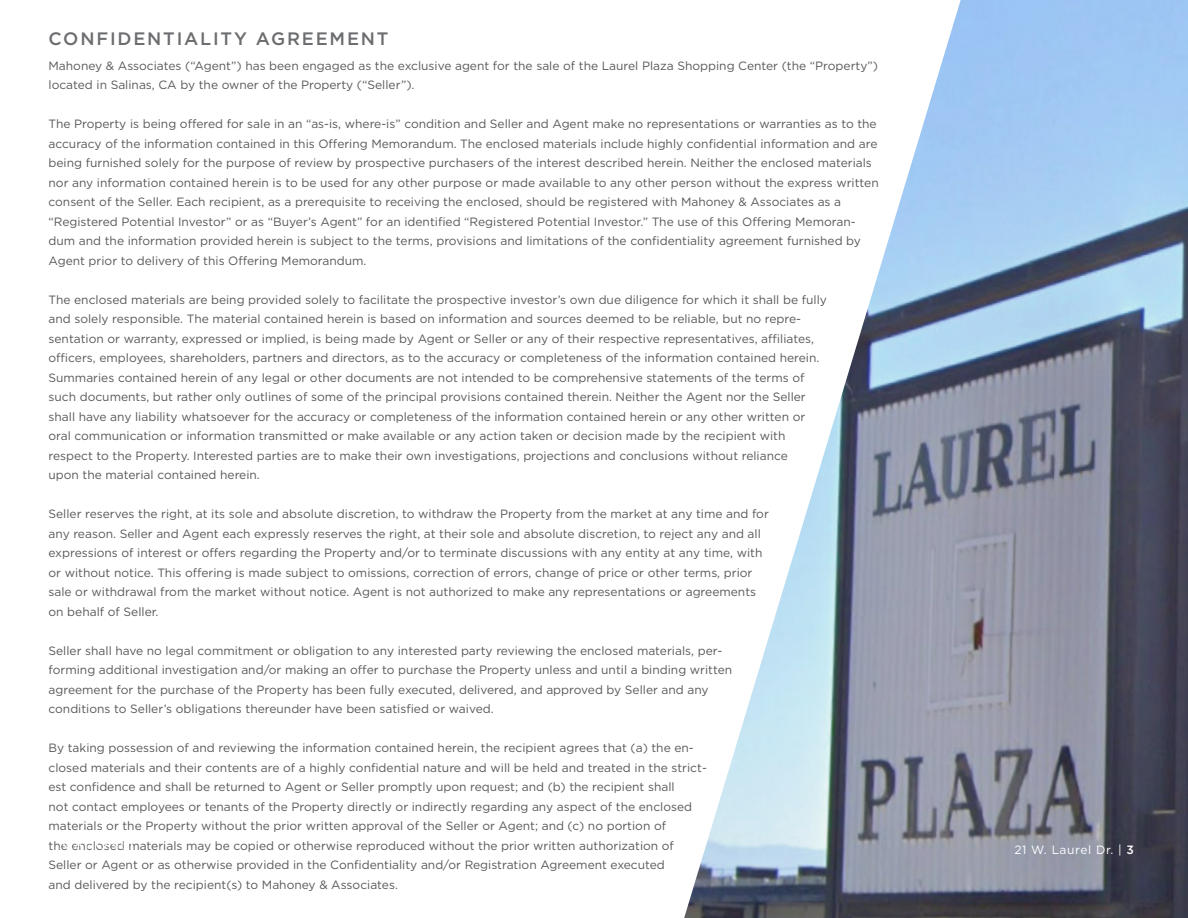
<style>
.page{position:relative;width:1188px;height:918px;background:#fff}
.page>*{position:absolute;margin:0;border:0;box-sizing:border-box;transform-origin:0 0}
.Title{font:500 18px "Gotham";letter-spacing:.1em;color:#6c6d70}
.Title-2{font:12px/19.5px "Gotham";color:#57585a}
.t1{font:12px "Gotham";letter-spacing:.05em;color:#fff}
.s1{font-weight:500}
</style>
<div class="page">
<img style="left:684px;top:0;width:504px;height:918px">
<p class="Title" style="left:49px;top:27px;width:341px">CONFIDENTIALITY AGREEMENT</p>
<p class="Title-2" style="left:49px;top:56px;width:831px">Mahoney &amp; Associates (“Agent”) has been engaged as the exclusive agent for the sale of the Laurel Plaza Shopping Center (the “Property”) located in Salinas, CA by the owner of the Property (“Seller”).</p>
<p class="Title-2" style="left:49px;top:114px;width:832px">The Property is being offered for sale in an “as-is, where-is” condition and Seller and Agent make no representations or warranties as to the accuracy of the information contained in this Offering Memorandum. The enclosed materials include highly confidential information and are being furnished solely for the purpose of review by prospective purchasers of the interest described herein. Neither the enclosed materials nor any information contained herein is to be used for any other purpose or made available to any other person without the express written consent of the Seller. Each recipient, as a prerequisite to receiving the enclosed, should be registered with Mahoney &amp; Associates as a “Registered Potential Investor” or as “Buyer’s Agent” for an identified “Registered Potential Investor.” The use of this Offering Memoran&shy;dum and the information provided herein is subject to the terms, provisions and limitations of the confidentiality agreement furnished by Agent prior to delivery of this Offering Memorandum.</p>
<p class="Title-2" style="left:49px;top:290px;width:780px">The enclosed materials are being provided solely to facilitate the prospective investor’s own due diligence for which it shall be fully and solely responsible. The material contained herein is based on information and sources deemed to be reliable, but no repre&shy;sentation or warranty, expressed or implied, is being made by Agent or Seller or any of their respective representatives, affiliates, officers, employees, shareholders, partners and directors, as to the accuracy or completeness of the information contained herein.<br>Summaries contained herein of any legal or other documents are not intended to be comprehensive statements of the terms of such documents, but rather only outlines of some of the principal provisions contained therein. Neither the Agent nor the Seller shall have any liability whatsoever for the accuracy or completeness of the information contained herein or any other written or oral communication or information transmitted or make available or any action taken or decision made by the recipient with respect to the Property. Interested parties are to make their own investigations, projections and conclusions without reliance<br>upon the material contained herein.</p>
<p class="Title-2" style="left:49px;top:504px;width:722px">Seller reserves the right, at its sole and absolute discretion, to withdraw the Property from the market at any time and for any reason. Seller and Agent each expressly reserves the right, at their sole and absolute discretion, to reject any and all expressions of interest or offers regarding the Property and/or to terminate discussions with any entity at any time, with or without notice. This offering is made subject to omissions, correction of errors, change of price or other terms, prior sale or withdrawal from the market without notice. Agent is not authorized to make any representations or agreements on behalf of Seller.</p>
<p class="Title-2" style="left:49px;top:641px;width:685px">Seller shall have no legal commitment or obligation to any interested party reviewing the enclosed materials, per&shy;forming additional investigation and/or making an offer to purchase the Property unless and until a binding written agreement for the purchase of the Property has been fully executed, delivered, and approved by Seller and any conditions to Seller’s obligations thereunder have been satisfied or waived.</p>
<p class="Title-2" style="left:49px;top:738px;width:660px">By taking possession of and reviewing the information contained herein, the recipient agrees that (a) the en&shy;closed materials and their contents are of a highly confidential nature and will be held and treated in the strict&shy;est confidence and shall be returned to Agent or Seller promptly upon request; and (b) the recipient shall<br>not contact employees or tenants of the Property directly or indirectly regarding any aspect of the enclosed materials or the Property without the prior written approval of the Seller or Agent; and (c) no portion of<br>the enclosed materials may be copied or otherwise reproduced without the prior written authorization of Seller or Agent or as otherwise provided in the Confidentiality and/or Registration Agreement executed<br>and delivered by the recipient(s) to Mahoney &amp; Associates.</p>
<p class="t1" style="left:1014px;top:842px;width:121px">21 W. Laurel Dr. | <span class="s1">3</span></p>
</div>
